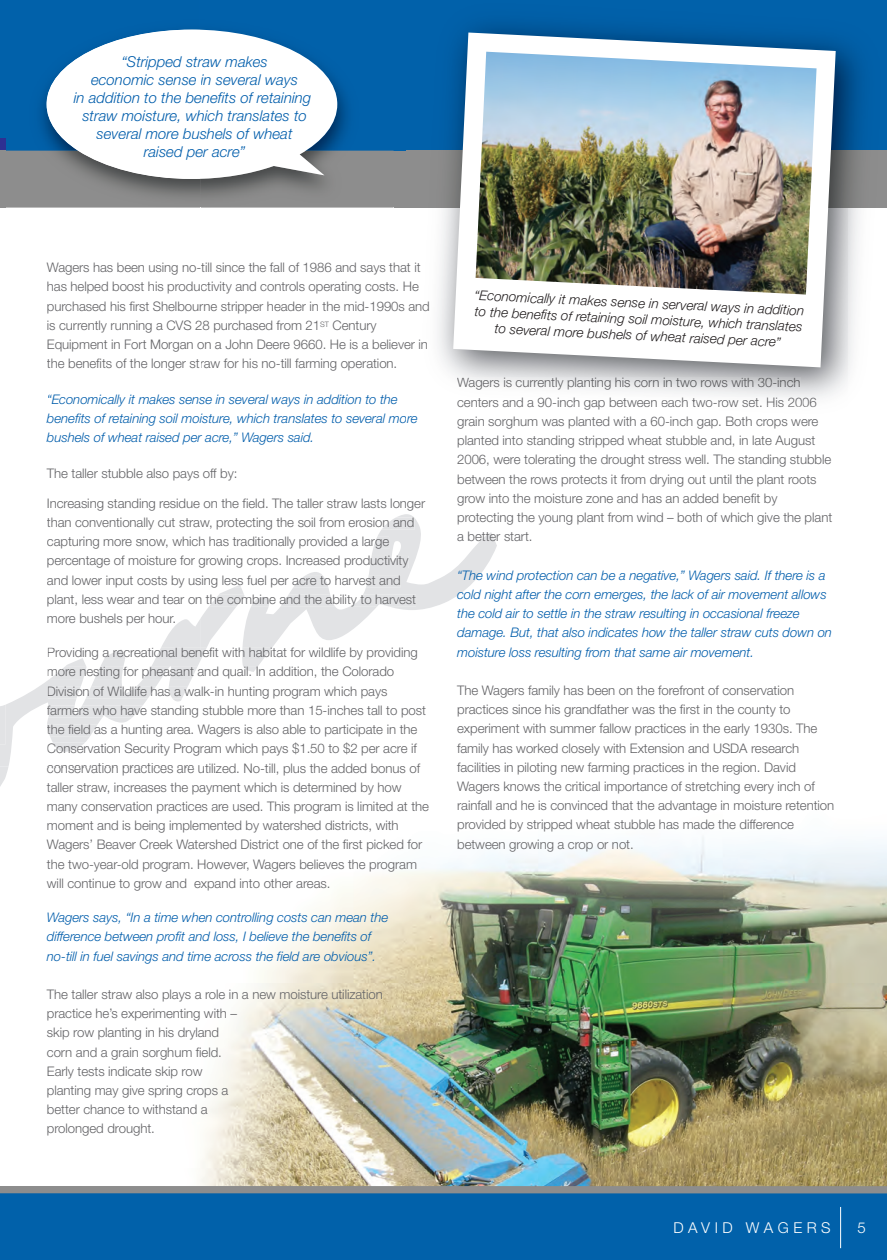
<style>
.page{position:relative;width:887px;height:1260px;background:#fff}
.page>*{position:absolute;margin:0;border:0;box-sizing:border-box;transform-origin:0 0}
.t1{font:300 15.9px "Helvetica Neue";letter-spacing:.5em;color:#fff}
.t2{font:italic 300 15px/18px "Helvetica Neue";color:#015dab;text-align:center}
.t3{font:300 15px "Helvetica Neue";letter-spacing:.3em;color:#fff}
.t4{font:italic 300 13.5px/16.2px "Helvetica Neue";color:#231f20;text-align:center}
.t5{font:300 13.2px/19.2px "Helvetica Neue";letter-spacing:-.005em;color:#636366}
.t6{font:italic 300 13.2px/19.2px "Helvetica Neue";letter-spacing:-.005em;color:#015dab}
.s1{color:#626265}
.s2{color:#606063}
.s3{color:#5f5f62}
.s4{color:#5d5d60}
.s5{color:#616164}
.s6{color:#5b5b5e}
.s7{color:#5a5a5d}
.s8{color:#58595b}
.s9{color:#57585a}
.s10{color:#565759}
.s11{color:#555658}
.s12{color:#545557}
.s13{color:#545456}
</style>
<div class="page">
<img style="left:200px;top:837px;width:687px;height:348px">
<svg style="left:200px;top:514px;width:297px;height:158px"></svg>
<div style="left:0;top:1189px;width:887px;height:70px;background:#0161aa"></div>
<div style="left:0;top:1185px;width:887px;height:8px;background:#8d8d8d"></div>
<img style="left:200px;top:0;width:194px;height:208px">
<svg style="left:200px;top:30px;width:137px;height:149px"></svg>
<img style="left:5px;top:151px;width:195px;height:57px">
<img style="left:0;top:619px;width:200px;height:147px">
<img style="left:48px;top:619px;width:127px;height:6px">
<img style="left:48px;top:647px;width:30px;height:12px">
<img style="left:78px;top:647px;width:122px;height:12px">
<img style="left:48px;top:666px;width:152px;height:13px">
<img style="left:49px;top:666px;width:148px;height:13px">
<img style="left:188px;top:686px;width:12px;height:12px">
<img style="left:48px;top:686px;width:140px;height:12px">
<img style="left:47px;top:705px;width:153px;height:12px">
<img style="left:48px;top:705px;width:95px;height:12px">
<img style="left:97px;top:724px;width:103px;height:12px">
<img style="left:47px;top:724px;width:50px;height:12px">
<img style="left:47px;top:742px;width:153px;height:13px">
<img style="left:53px;top:742px;width:32px;height:9px">
<img style="left:47px;top:763px;width:153px;height:3px">
<div style="left:0;top:0;width:200px;height:151px;background:#0161aa"></div>
<img style="left:47px;top:30px;width:153px;height:149px">
<img style="left:123px;top:56px;width:77px;height:13px">
<img style="left:91px;top:74px;width:109px;height:13px">
<img style="left:74px;top:92px;width:126px;height:14px">
<img style="left:82px;top:110px;width:118px;height:13px">
<img style="left:97px;top:128px;width:103px;height:11px">
<img style="left:144px;top:146px;width:56px;height:13px">
<img style="left:0;top:619px;width:5px;height:85px">
<img style="left:0;top:704px;width:5px;height:40px">
<svg style="left:0;top:138px;width:5px;height:13px"></svg>
<img style="left:407px;top:0;width:480px;height:398px">
<img style="left:407px;top:262px;width:14px;height:13px">
<svg style="left:407px;top:282px;width:12px;height:12px"></svg>
<img style="left:407px;top:301px;width:23px;height:12px">
<img style="left:407px;top:339px;width:21px;height:12px">
<img style="left:457px;top:378px;width:343px;height:12px">
<img style="left:458px;top:397px;width:359px;height:1px">
<svg style="left:453px;top:33px;width:383px;height:334px"></svg>
<img style="left:476px;top:52px;width:341px;height:242px">
<hr style="left:840px;top:1206px;width:1px;height:41px;background:#fff">
<p class="t2" style="left:74px;top:51px;width:239px">“Stripped straw makes<br>economic sense in several ways<br>in addition to the benefits of retaining straw moisture, which translates to several more bushels of wheat raised per acre”</p>
<p class="t5" style="left:47px;top:257px;width:384px">Wagers has been using no-till since the fall of 1986 and says that it has helped boost his productivity and controls operating costs. He purchased his first Shelbourne stripper header in the mid-1990s and is currently running a CVS 28 purchased from 21<sup>ST</sup> Century Equipment in Fort Morgan on a John Deere 9660. He is a believer in the benefits of the longer straw for his no-till farming operation.</p>
<p class="t6" style="left:114px;top:389px;width:6px">ll</p>
<p class="t6" style="left:47px;top:389px;width:372px">“Economically it makes sense in several ways in addition to the benefits of retaining soil moisture, which translates to several more bushels of wheat raised per acre,” Wagers said.</p>
<p class="t5" style="left:47px;top:463px;width:192px">The taller stubble also pays off by:</p>
<p class="t5" style="left:47px;top:492px;width:380px">Increasing standing residue on the field. The taller straw lasts longer than conventionally cut straw, protecting the soil from erosion and capturing more snow, which has traditionally provided a large percentage of moisture for growing crops. Increased productivity and lower input costs by using less fuel per acre to harvest and plant, less wear and tear on the combine and the ability to harvest</p>
<p class="t5" style="left:47px;top:608px;width:131px">more bushels per hour.</p>
<p class="t5" style="left:47px;top:642px;width:384px">Providing a recreational benefit with habitat for wildlife by providing more n sting for pheasant and quail. In addition, the Colorado Division of Wildlife h s a walk-in hunting program which pays farmers who have standing stubble more than 15-inches tall to post the field as a hunting area. Wagers is also able to participate in the Conservation Security Program which pays $1.50 to $2 per acre if conservation practices are utilized. No-till, plus the added bonus of taller straw, increases the payment which is determined by how many conservation practices are used. This program is limited at the moment and is being implemented by watershed districts, with Wagers’ Beaver Creek Watershed District one of the first picked for the two-year-old program. However, Wagers believes the program will continue to grow and expand into other areas.</p>
<p class="t6" style="left:47px;top:907px;width:343px">Wagers says, “In a time when controlling costs can mean the difference between profit and loss, I believe the benefits of no-till in fuel savings and time across the field are obvious”.</p>
<p class="t5" style="left:47px;top:983px;width:337px">The taller straw also plays a role in a new moisture utilization practice he’s experimenting with –<br>skip row planting in his dryland<br>corn and a grain sorghum field.<br>Early tests indicate skip row<br>planting may give spring crops a<br>better chance to withstand a<br>prolonged drought.</p>
<p class="t5" style="left:86px;top:661px;width:8px">e</p>
<p class="t5" style="left:157px;top:680px;width:8px">a</p>
<p class="t4" style="left:475px;top:285px;width:332px;rotate:3deg">“Economically it makes sense in serveral ways in addition to the benefits of retaining soil moisture, which translates to several more bushels of wheat raised per acre”</p>
<p class="t5" style="left:457px;top:372px;width:363px"><span class="s1">Wage</span><span class="s2">rs</span> <span class="s3">is curren</span><span class="s4">tl</span><span class="s5">y</span> <span class="s2">pl</span><span class="s4">an</span><span class="s6">ti</span><span class="s3">ng</span> <span class="s7">his</span> <span class="s6">c</span><span class="s7">orn</span> <span class="s8">in</span> <span class="s9">t</span><span class="s8">wo</span> <span class="s9">r</span><span class="s6">ow</span><span class="s10">s</span> <span class="s11">wi</span><span class="s12">th 30</span><span class="s7">-</span><span class="s13">inch </span>centers and a 90-inch gap between each two-row set. His <span class="s1">2006 </span>grain sorghum was planted with a 60-inch gap. Both crops were</p>
<p class="t5" style="left:457px;top:430px;width:377px">planted into standing stripped wheat stubble and, in late August 2006, were tolerating the drought stress well. The standing stubble between the rows protects it from drying out until the plant roots grow into the moisture zone and has an added benefit by protecting the young plant from wind – both of which give the plant a better start.</p>
<p class="t6" style="left:457px;top:564px;width:376px">“The wind protection can be a negative,” Wagers said. If there is a cold night after the corn emerges, the lack of air movement allows the cold air to settle in the straw resulting in occasional freeze damage. But, that also indicates how the taller straw cuts down on moisture loss resulting from that same air movement.</p>
<p class="t5" style="left:457px;top:679px;width:379px">The Wagers family has been on the forefront of conservation practices since his grandfather was the first in the county to experiment with summer fallow practices in the early 1930s. The family has worked closely with Extension and USDA research facilities in piloting new farming practices in the region. David Wagers knows the critical importance of stretching every inch of rainfall and he is convinced that the advantage in moisture retention provided by stripped wheat stubble has made the difference between growing a crop or not.</p>
<p class="t3" style="left:673px;top:1215px;width:159px">DAVID WAGERS</p>
<p class="t3" style="left:857px;top:1215px;width:10px">5</p>
<p class="t1" style="left:719px;top:1216px;width:107px">WAGERS</p>
<p class="t1" style="left:854px;top:1216px;width:10px">5</p>
</div>
